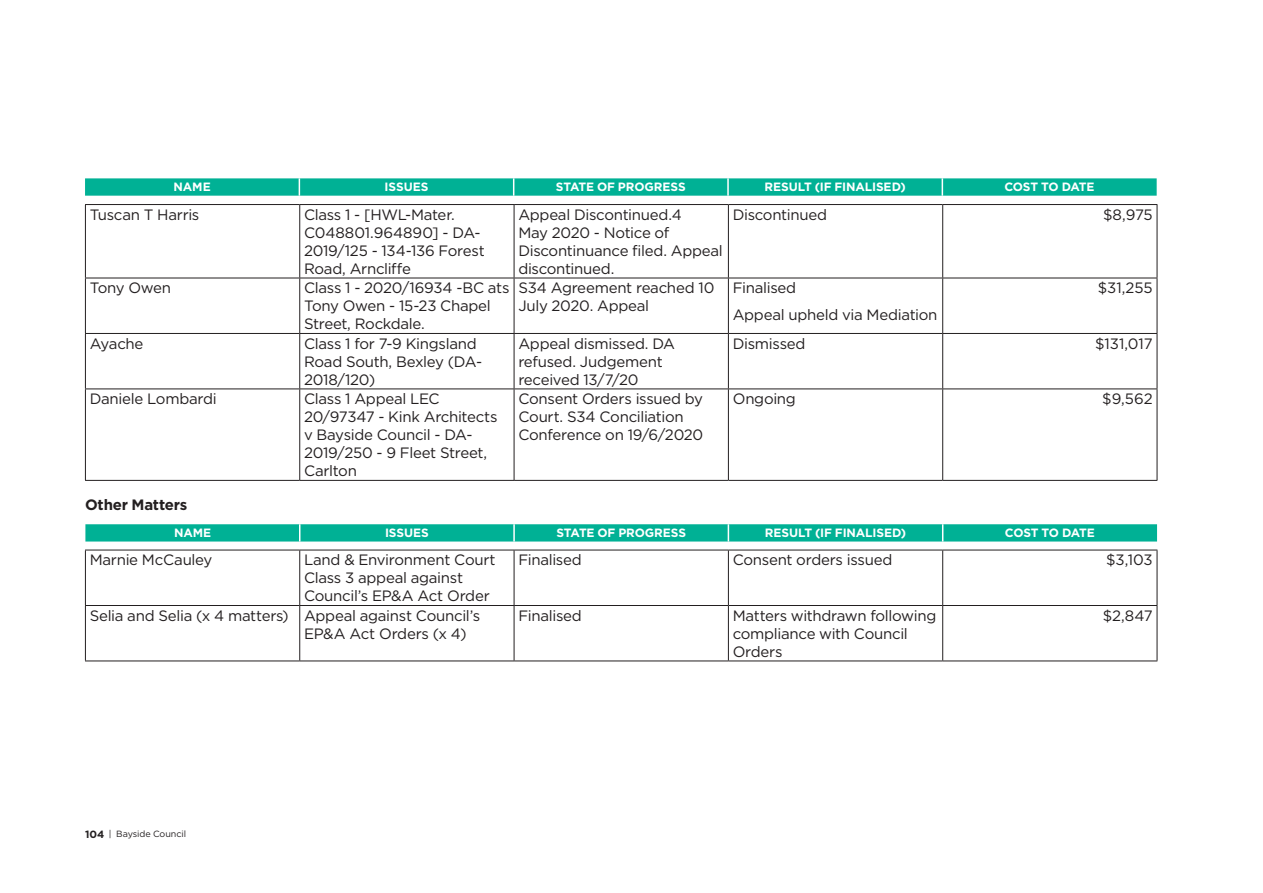
<style>
.page{position:relative;width:1263px;height:893px;background:#fff}
.page>*{position:absolute;margin:0;border:0;box-sizing:border-box;transform-origin:0 0}
.t1{font:15px/18px "Gotham";letter-spacing:-.02em;color:#231f20}
.t2{font:700 15px "Gotham";letter-spacing:-.02em;color:#231f20}
.t3{font:700 12px "Gotham";letter-spacing:-.01em;color:#fff}
.t4{font:9px "Gotham";letter-spacing:-.005em;color:#231f20}
.s1{font-weight:700;font-size:10.5px}
</style>
<div class="page">
<hr style="left:85px;top:204px;width:215px;height:1px;background:#231f20">
<hr style="left:85px;top:205px;width:1px;height:73px;background:#231f20">
<hr style="left:300px;top:204px;width:214px;height:1px;background:#231f20">
<hr style="left:299px;top:205px;width:1px;height:73px;background:#231f20">
<hr style="left:514px;top:204px;width:214px;height:1px;background:#231f20">
<hr style="left:514px;top:205px;width:1px;height:73px;background:#231f20">
<hr style="left:728px;top:204px;width:215px;height:1px;background:#231f20">
<hr style="left:728px;top:205px;width:1px;height:73px;background:#231f20">
<hr style="left:943px;top:204px;width:214px;height:1px;background:#231f20">
<hr style="left:942px;top:205px;width:1px;height:73px;background:#231f20">
<hr style="left:1157px;top:205px;width:1px;height:73px;background:#231f20">
<hr style="left:85px;top:278px;width:215px;height:1px;background:#231f20">
<hr style="left:85px;top:278px;width:1px;height:55px;background:#231f20">
<hr style="left:300px;top:278px;width:214px;height:1px;background:#231f20">
<hr style="left:299px;top:278px;width:1px;height:55px;background:#231f20">
<hr style="left:514px;top:278px;width:214px;height:1px;background:#231f20">
<hr style="left:514px;top:278px;width:1px;height:55px;background:#231f20">
<hr style="left:728px;top:278px;width:215px;height:1px;background:#231f20">
<hr style="left:728px;top:278px;width:1px;height:55px;background:#231f20">
<hr style="left:943px;top:278px;width:214px;height:1px;background:#231f20">
<hr style="left:942px;top:278px;width:1px;height:55px;background:#231f20">
<hr style="left:1157px;top:278px;width:1px;height:55px;background:#231f20">
<hr style="left:85px;top:333px;width:215px;height:1px;background:#231f20">
<hr style="left:85px;top:334px;width:1px;height:55px;background:#231f20">
<hr style="left:300px;top:333px;width:214px;height:1px;background:#231f20">
<hr style="left:299px;top:334px;width:1px;height:55px;background:#231f20">
<hr style="left:514px;top:333px;width:214px;height:1px;background:#231f20">
<hr style="left:514px;top:334px;width:1px;height:55px;background:#231f20">
<hr style="left:728px;top:333px;width:215px;height:1px;background:#231f20">
<hr style="left:728px;top:334px;width:1px;height:55px;background:#231f20">
<hr style="left:943px;top:333px;width:214px;height:1px;background:#231f20">
<hr style="left:942px;top:334px;width:1px;height:55px;background:#231f20">
<hr style="left:1157px;top:334px;width:1px;height:55px;background:#231f20">
<hr style="left:85px;top:389px;width:215px;height:1px;background:#231f20">
<hr style="left:85px;top:389px;width:1px;height:91px;background:#231f20">
<hr style="left:300px;top:389px;width:214px;height:1px;background:#231f20">
<hr style="left:299px;top:389px;width:1px;height:91px;background:#231f20">
<hr style="left:514px;top:389px;width:214px;height:1px;background:#231f20">
<hr style="left:514px;top:389px;width:1px;height:91px;background:#231f20">
<hr style="left:728px;top:389px;width:215px;height:1px;background:#231f20">
<hr style="left:728px;top:389px;width:1px;height:91px;background:#231f20">
<hr style="left:943px;top:389px;width:214px;height:1px;background:#231f20">
<hr style="left:942px;top:389px;width:1px;height:91px;background:#231f20">
<hr style="left:1157px;top:389px;width:1px;height:91px;background:#231f20">
<hr style="left:85px;top:480px;width:215px;height:1px;background:#231f20">
<hr style="left:300px;top:480px;width:214px;height:1px;background:#231f20">
<hr style="left:514px;top:480px;width:214px;height:1px;background:#231f20">
<hr style="left:728px;top:480px;width:215px;height:1px;background:#231f20">
<hr style="left:943px;top:480px;width:214px;height:1px;background:#231f20">
<hr style="left:85px;top:550px;width:215px;height:1px;background:#231f20">
<hr style="left:85px;top:550px;width:1px;height:55px;background:#231f20">
<hr style="left:300px;top:550px;width:214px;height:1px;background:#231f20">
<hr style="left:299px;top:550px;width:1px;height:55px;background:#231f20">
<hr style="left:514px;top:550px;width:214px;height:1px;background:#231f20">
<hr style="left:514px;top:550px;width:1px;height:55px;background:#231f20">
<hr style="left:728px;top:550px;width:215px;height:1px;background:#231f20">
<hr style="left:728px;top:550px;width:1px;height:55px;background:#231f20">
<hr style="left:943px;top:550px;width:214px;height:1px;background:#231f20">
<hr style="left:942px;top:550px;width:1px;height:55px;background:#231f20">
<hr style="left:1157px;top:550px;width:1px;height:55px;background:#231f20">
<hr style="left:85px;top:605px;width:215px;height:1px;background:#231f20">
<hr style="left:85px;top:606px;width:1px;height:55px;background:#231f20">
<hr style="left:300px;top:605px;width:214px;height:1px;background:#231f20">
<hr style="left:299px;top:606px;width:1px;height:55px;background:#231f20">
<hr style="left:514px;top:605px;width:214px;height:1px;background:#231f20">
<hr style="left:514px;top:606px;width:1px;height:55px;background:#231f20">
<hr style="left:728px;top:605px;width:215px;height:1px;background:#231f20">
<hr style="left:728px;top:606px;width:1px;height:55px;background:#231f20">
<hr style="left:943px;top:605px;width:214px;height:1px;background:#231f20">
<hr style="left:942px;top:606px;width:1px;height:55px;background:#231f20">
<hr style="left:1157px;top:606px;width:1px;height:55px;background:#231f20">
<hr style="left:85px;top:661px;width:215px;height:1px;background:#231f20">
<hr style="left:300px;top:661px;width:214px;height:1px;background:#231f20">
<hr style="left:514px;top:661px;width:214px;height:1px;background:#231f20">
<hr style="left:728px;top:661px;width:215px;height:1px;background:#231f20">
<hr style="left:943px;top:661px;width:214px;height:1px;background:#231f20">
<div style="left:85px;top:524px;width:1072px;height:17px;background:#00b195"></div>
<svg style="left:85px;top:178px;width:1072px;height:18px;background:#0bb499"></svg>
<p class="t3" style="left:174px;top:180px;width:20px">NAME</p>
<p class="t3" style="left:385px;top:180px;width:13px">ISSUES</p>
<p class="t3" style="left:556px;top:180px;width:16px">STATE</p>
<p class="t3" style="left:597px;top:180px;width:31px">OF PROGRESS</p>
<p class="t3" style="left:764px;top:180px;width:18px">RESULT</p>
<p class="t3" style="left:815px;top:180px;width:28px">(IF FINALISED</p>
<p class="t3" style="left:900px;top:180px;width:7px">)</p>
<p class="t3" style="left:1004px;top:180px;width:18px">COST</p>
<p class="t3" style="left:1041px;top:180px;width:30px">TO DATE</p>
<p class="t1" style="left:90px;top:205px;width:111px">Tuscan T Harris</p>
<p class="t1" style="left:304px;top:205px;width:182px">Class 1 - [HWL-Mater.<br>C048801.964890] - DA-<br>2019/125 - 134-136 Forest<br>Road, Arncliffe</p>
<p class="t1" style="left:518px;top:205px;width:206px">Appeal Discontinued.4<br>May 2020 - Notice of<br>Discontinuance filed. Appeal discontinued.</p>
<p class="t1" style="left:733px;top:205px;width:96px">Discontinued</p>
<p class="t1" style="left:1103px;top:205px;width:51px">$8,975</p>
<p class="t1" style="left:90px;top:279px;width:83px">Tony Owen</p>
<p class="t1" style="left:304px;top:279px;width:207px">Class 1 - 2020/16934 -BC ats<br>Tony Owen - 15-23 Chapel<br>Street, Rockdale.</p>
<p class="t1" style="left:518px;top:279px;width:198px">S34 Agreement reached 10<br>July 2020. Appeal</p>
<p class="t1" style="left:733px;top:274px;width:206px;line-height:26.5px">Finalised<br>Appeal upheld via Mediation</p>
<p class="t1" style="left:1098px;top:279px;width:57px">$31,255</p>
<p class="t1" style="left:90px;top:334px;width:55px">Ayache</p>
<p class="t1" style="left:304px;top:334px;width:180px">Class 1 for 7-9 Kingsland<br>Road South, Bexley (DA-<br>2018/120)</p>
<p class="t1" style="left:518px;top:334px;width:158px">Appeal dismissed. DA refused. Judgement received 13/7/20</p>
<p class="t1" style="left:733px;top:334px;width:74px">Dismissed</p>
<p class="t1" style="left:1095px;top:334px;width:59px">$131,017</p>
<p class="t1" style="left:90px;top:390px;width:129px">Daniele Lombardi</p>
<p class="t1" style="left:304px;top:390px;width:195px">Class 1 Appeal LEC<br>20/97347 - Kink Architects v Bayside Council - DA-<br>2019/250 - 9 Fleet Street,<br>Carlton</p>
<p class="t1" style="left:518px;top:390px;width:186px">Consent Orders issued by<br>Court. S34 Conciliation<br>Conference on 19/6/2020</p>
<p class="t1" style="left:733px;top:390px;width:65px">Ongoing</p>
<p class="t1" style="left:1102px;top:390px;width:52px">$9,562</p>
<p class="t2" style="left:85px;top:496px;width:104px">OTHER MATTERS</p>
<p class="t3" style="left:174px;top:526px;width:20px">NAME</p>
<p class="t3" style="left:385px;top:526px;width:13px">ISSUES</p>
<p class="t3" style="left:556px;top:526px;width:16px">STATE</p>
<p class="t3" style="left:597px;top:526px;width:31px">OF PROGRESS</p>
<p class="t3" style="left:765px;top:526px;width:18px">RESULT</p>
<p class="t3" style="left:815px;top:526px;width:28px">(IF FINALISED</p>
<p class="t3" style="left:901px;top:526px;width:7px">)</p>
<p class="t3" style="left:1005px;top:526px;width:18px">COST</p>
<p class="t3" style="left:1041px;top:526px;width:30px">TO DATE</p>
<p class="t1" style="left:90px;top:551px;width:124px">Marnie McCauley</p>
<p class="t1" style="left:304px;top:551px;width:193px">Land &amp; Environment Court<br>Class 3 appeal against<br>Council’s EP&amp;A Act Order</p>
<p class="t1" style="left:518px;top:551px;width:65px">Finalised</p>
<p class="t1" style="left:733px;top:551px;width:161px">Consent orders issued</p>
<p class="t1" style="left:1106px;top:551px;width:48px">$3,103</p>
<p class="t1" style="left:304px;top:606px;width:178px;text-indent:-214px">Selia and Selia (x 4 matters) Appeal against Council’s<br>EP&amp;A Act Orders (x 4)</p>
<p class="t1" style="left:518px;top:606px;width:65px">Finalised</p>
<p class="t1" style="left:733px;top:606px;width:205px">Matters withdrawn following compliance with Council<br>Orders</p>
<p class="t1" style="left:1103px;top:606px;width:52px">$2,847</p>
<p class="t4" style="left:85px;top:829px;width:103px"><span class="s1">104</span> | Bayside Council</p>
</div>
